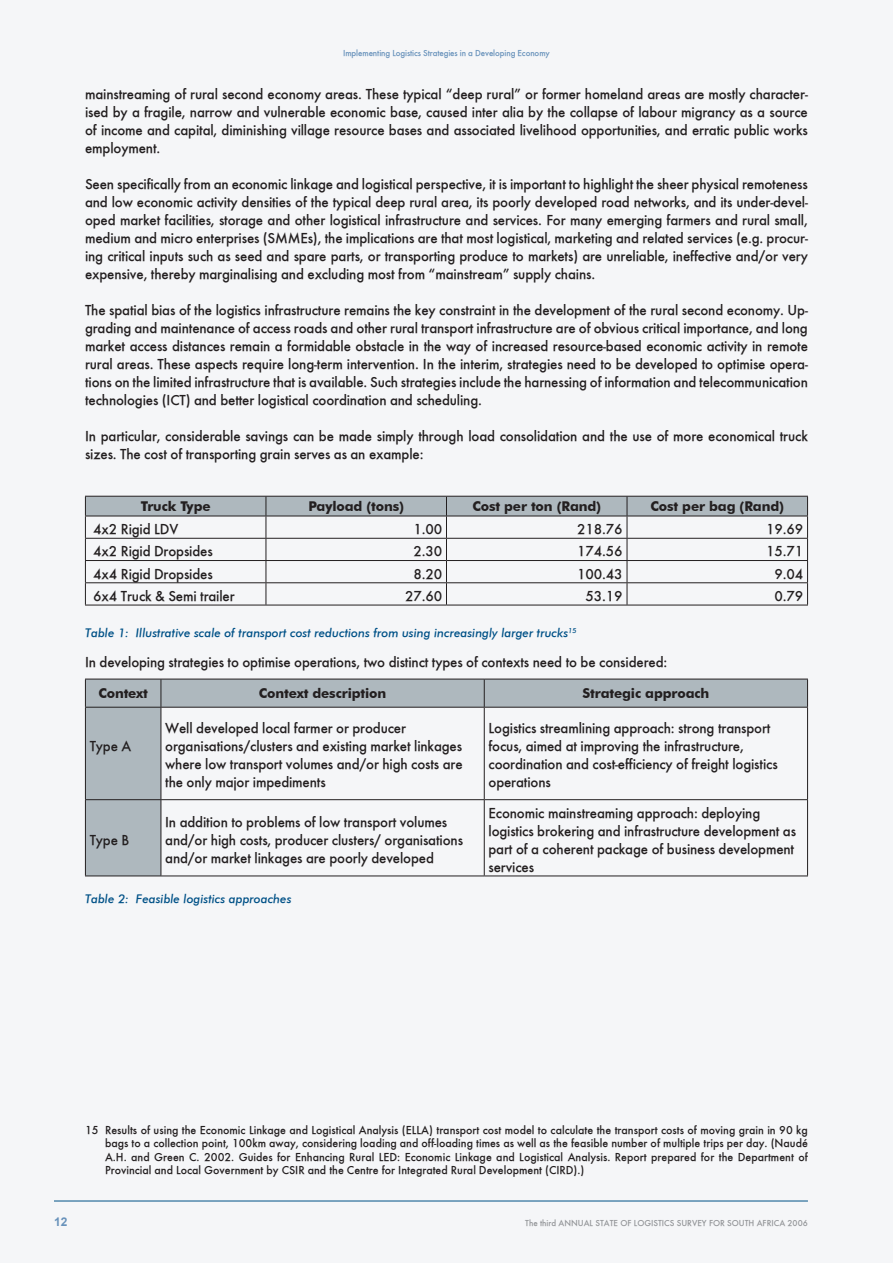
<style>
.page{position:relative;width:893px;height:1263px;background:#f5f6f8}
.page>*{position:absolute;margin:0;border:0;box-sizing:border-box;transform-origin:0 0}
.t1{font:500 15px/18px "Futura Mac";letter-spacing:-.01em;color:#231f20}
.t2{font:700 13.5px "Futura BT";letter-spacing:-.01em;color:#231f20}
.t3{font:500 12px/13.5px "Futura Mac";color:#231f20;text-align:justify}
.t4{font:italic 500 12px "Futura";color:#005187}
.t5{font:700 12px "Arial";color:#6892bb}
.t6{font:500 9px "Futura Mac";color:#939598}
.t7{font:500 9px "Futura Mac";letter-spacing:-.01em;color:#6892bb}
</style>
<div class="page">
<hr style="left:54px;top:1200px;width:754px;height:1px;background:#005187">
<hr style="left:85px;top:605px;width:181px;height:1px;background:#231f20">
<hr style="left:266px;top:605px;width:180px;height:1px;background:#231f20">
<hr style="left:446px;top:605px;width:181px;height:1px;background:#231f20">
<svg style="left:85px;top:496px;width:723px;height:109px"></svg>
<hr style="left:627px;top:605px;width:181px;height:1px;background:#231f20">
<svg style="left:86px;top:680px;width:721px;height:195px"></svg>
<svg style="left:85px;top:680px;width:1px;height:27px"></svg>
<hr style="left:85px;top:679px;width:76px;height:1px;background:#231f20">
<hr style="left:85px;top:707px;width:76px;height:1px;background:#231f20">
<svg style="left:161px;top:680px;width:1px;height:27px"></svg>
<hr style="left:161px;top:679px;width:323px;height:1px;background:#231f20">
<hr style="left:161px;top:707px;width:323px;height:1px;background:#231f20">
<svg style="left:484px;top:680px;width:1px;height:27px"></svg>
<hr style="left:484px;top:679px;width:324px;height:1px;background:#231f20">
<svg style="left:807px;top:679px;width:1px;height:28px"></svg>
<hr style="left:484px;top:707px;width:324px;height:1px;background:#231f20">
<hr style="left:85px;top:707px;width:1px;height:92px;background:#231f20">
<hr style="left:85px;top:799px;width:76px;height:1px;background:#231f20">
<hr style="left:161px;top:707px;width:1px;height:92px;background:#231f20">
<hr style="left:161px;top:799px;width:323px;height:1px;background:#231f20">
<hr style="left:484px;top:707px;width:1px;height:92px;background:#231f20">
<hr style="left:807px;top:707px;width:1px;height:92px;background:#231f20">
<hr style="left:484px;top:799px;width:324px;height:1px;background:#231f20">
<hr style="left:85px;top:800px;width:1px;height:75px;background:#231f20">
<hr style="left:85px;top:875px;width:76px;height:1px;background:#231f20">
<hr style="left:161px;top:800px;width:1px;height:75px;background:#231f20">
<hr style="left:161px;top:875px;width:323px;height:1px;background:#231f20">
<hr style="left:484px;top:800px;width:1px;height:75px;background:#231f20">
<hr style="left:807px;top:800px;width:1px;height:75px;background:#231f20">
<hr style="left:484px;top:875px;width:324px;height:1px;background:#231f20">
<p class="t7" style="left:343px;top:48px;width:208px">Implementing Logistics Strategies in a Developing Economy</p>
<p class="t1" style="left:85px;top:85px;width:724px;text-align:justify">mainstreaming of rural second economy areas. These typical “deep rural” or former homeland areas are mostly character&shy;ised by a fragile, narrow and vulnerable economic base, caused inter alia by the collapse of labour migrancy as a source of income and capital, diminishing village resource bases and associated livelihood opportunities, and erratic public works employment.</p>
<p class="t1" style="left:85px;top:175px;width:724px;text-align:justify">Seen specifically from an economic linkage and logistical perspective, it is important to highlight the sheer physical remoteness and low economic activity densities of the typical deep rural area, its poorly developed road networks, and its under-devel&shy;oped market facilities, storage and other logistical infrastructure and services. For many emerging farmers and rural small, medium and micro enterprises (SMMEs), the implications are that most logistical, marketing and related services (e.g. procur&shy;ing critical inputs such as seed and spare parts, or transporting produce to markets) are unreliable, ineffective and/or very expensive, thereby marginalising and excluding most from “mainstream” supply chains.</p>
<p class="t1" style="left:85px;top:301px;width:724px;text-align:justify">The spatial bias of the logistics infrastructure remains the key constraint in the development of the rural second economy. Up&shy;grading and maintenance of access roads and other rural transport infrastructure are of obvious critical importance, and long market access distances remain a formidable obstacle in the way of increased resource-based economic activity in remote rural areas. These aspects require long-term intervention. In the interim, strategies need to be developed to optimise opera&shy;tions on the limited infrastructure that is available. Such strategies include the harnessing of information and telecommunication technologies (ICT) and better logistical coordination and scheduling.</p>
<p class="t1" style="left:85px;top:427px;width:724px">In particular, considerable savings can be made simply through load consolidation and the use of more economical truck sizes. The cost of transporting grain serves as an example:</p>
<p class="t2" style="left:141px;top:498px;width:72px">Truck Type</p>
<p class="t2" style="left:308px;top:498px;width:97px">Payload (tons)</p>
<p class="t2" style="left:472px;top:498px;width:130px">Cost per ton (Rand)</p>
<p class="t2" style="left:651px;top:498px;width:135px">Cost per bag (Rand)</p>
<p class="t1" style="left:93px;top:520px;width:87px">4x2 Rigid LDV</p>
<p class="t1" style="left:413px;top:520px;width:30px">1.00</p>
<p class="t1" style="left:577px;top:520px;width:47px">218.76</p>
<p class="t1" style="left:766px;top:520px;width:39px">19.69</p>
<p class="t1" style="left:93px;top:542px;width:121px">4x2 Rigid Dropsides</p>
<p class="t1" style="left:413px;top:542px;width:30px">2.30</p>
<p class="t1" style="left:577px;top:542px;width:47px">174.56</p>
<p class="t1" style="left:766px;top:542px;width:39px">15.71</p>
<p class="t1" style="left:93px;top:564px;width:121px">4x4 Rigid Dropsides</p>
<p class="t1" style="left:413px;top:564px;width:30px">8.20</p>
<p class="t1" style="left:577px;top:564px;width:47px">100.43</p>
<p class="t1" style="left:774px;top:564px;width:30px">9.04</p>
<p class="t1" style="left:93px;top:587px;width:143px">6x4 Truck &amp; Semi trailer</p>
<p class="t1" style="left:405px;top:587px;width:39px">27.60</p>
<p class="t1" style="left:586px;top:587px;width:39px">53.19</p>
<p class="t1" style="left:774px;top:587px;width:30px">0.79</p>
<p class="t4" style="left:85px;top:625px;width:493px">Table 1: Illustrative scale of transport cost reductions from using increasingly larger trucks<sup>15</sup></p>
<p class="t1" style="left:85px;top:653px;width:584px">In developing strategies to optimise operations, two distinct types of contexts need to be considered:</p>
<p class="t2" style="left:98px;top:685px;width:51px">Context</p>
<p class="t2" style="left:259px;top:685px;width:129px">Context description</p>
<p class="t2" style="left:582px;top:685px;width:128px">Strategic approach</p>
<p class="t1" style="left:90px;top:737px;width:43px">Type A</p>
<p class="t1" style="left:165px;top:719px;width:299px">Well developed local farmer or producer organisations/clusters and existing market linkages where low transport volumes and/or high costs are the only major impediments</p>
<p class="t1" style="left:488px;top:719px;width:291px">Logistics streamlining approach: strong transport focus, aimed at improving the infrastructure, coordination and cost-efficiency of freight logistics operations</p>
<p class="t1" style="left:165px;top:812px;width:299px">In addition to problems of low transport volumes and/or high costs, producer clusters/ organisations and/or market linkages are poorly developed</p>
<p class="t1" style="left:488px;top:803px;width:309px">Economic mainstreaming approach: deploying logistics brokering and infrastructure development as part of a coherent package of business development services</p>
<p class="t4" style="left:85px;top:891px;width:208px">Table 2: Feasible logistics approaches</p>
<p class="t1" style="left:90px;top:830px;width:41px">Type B</p>
<p class="t3" style="left:105px;top:1123px;width:704px;text-indent:-20px">15 Results of using the Economic Linkage and Logistical Analysis (ELLA) transport cost model to calculate the transport costs of moving grain in 90 kg bags to a collection point, 100km away, considering loading and off-loading times as well as the feasible number of multiple trips per day. (Naudé A.H. and Green C. 2002. Guides for Enhancing Rural LED: Economic Linkage and Logistical Analysis. Report prepared for the Department of Provincial and Local Government by CSIR and the Centre for Integrated Rural Development (CIRD).)</p>
<p class="t5" style="left:54px;top:1214px;width:15px">12</p>
<p class="t6" style="left:525px;top:1217px;width:284px">The third ANNUAL STATE OF LOGISTICS SURVEY FOR SOUTH AFRICA 2006</p>
</div>
